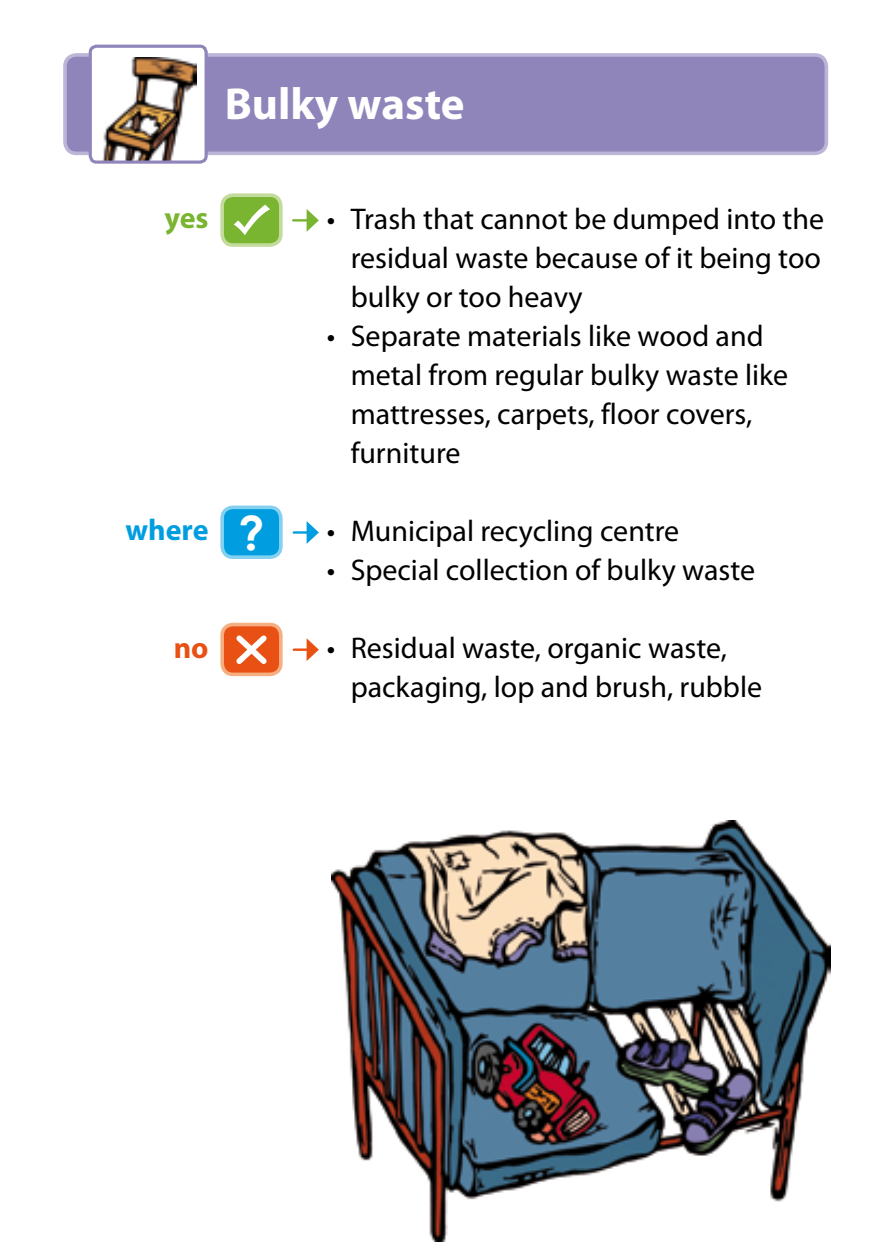
<style>
.page{position:relative;width:893px;height:1259px;background:#fff}
.page>*{position:absolute;margin:0;border:0;box-sizing:border-box;transform-origin:0 0}
.t1{font:700 45px "Myriad Pro";color:#fff}
.t2{font:30px/39px "Myriad Pro";color:#000}
.t3{font:700 30px "Myriad Pro";color:#009ee0}
.t4{font:700 30px "Myriad Pro";color:#79b530}
.t5{font:700 30px "Myriad Pro";color:#e85113}
.s1{font-family:"Century Gothic";font-size:46.5px;color:#fff}
</style>
<div class="page">
<div style="left:65px;top:55px;width:761px;height:98px;background:#9085ba;border-radius:11px"></div>
<div style="left:63px;top:53px;width:765px;height:102px;border:4px solid #bcb5d7;border-radius:11px"></div>
<div style="left:90px;top:46px;width:116px;height:116px;background:#fff;border-radius:6px"></div>
<img style="left:102px;top:57px;width:94px;height:103px">
<div style="left:89px;top:45px;width:119px;height:119px;border:3px solid #9085ba;border-radius:6px"></div>
<img style="left:332px;top:820px;width:498px;height:421px">
<svg style="left:293px;top:209px;width:26px;height:23px"></svg>
<div style="left:222px;top:195px;width:59px;height:50px;background:#79b530;border-radius:11px"></div>
<div style="left:220px;top:193px;width:63px;height:54px;border:4px solid #c4db9e;border-radius:11px"></div>
<svg style="left:234px;top:205px;width:36px;height:30px"></svg>
<div style="left:222px;top:507px;width:59px;height:50px;background:#009ee0;border-radius:11px"></div>
<div style="left:220px;top:505px;width:63px;height:54px;border:4px solid #84d0f0;border-radius:11px"></div>
<hr style="left:294px;top:531px;width:14px;height:3px;background:#009ee0">
<svg style="left:307px;top:521px;width:12px;height:23px"></svg>
<hr style="left:294px;top:648px;width:14px;height:3px;background:#e85113">
<svg style="left:307px;top:638px;width:12px;height:23px"></svg>
<div style="left:222px;top:624px;width:59px;height:50px;background:#e85113;border-radius:11px"></div>
<div style="left:220px;top:623px;width:63px;height:53px;border:4px solid #f6af81;border-radius:11px"></div>
<svg style="left:236px;top:635px;width:31px;height:29px"></svg>
<h1 class="t1" style="left:225px;top:75px;width:241px">Bulky waste</h1>
<p class="t4" style="left:164px;top:198px;width:46px">yes</p>
<p class="t2" style="left:351px;top:199px;width:475px;text-align:justify;text-indent:-24px">• Trash that cannot be dumped into the residual waste because of it being too bulky or too heavy</p>
<p class="t2" style="left:351px;top:315px;width:439px;text-indent:-24px">• Separate materials like wood and metal from regular bulky waste like mattresses, carpets, floor covers, furniture</p>
<p class="t3" style="left:125px;top:510px;width:141px">where <span class="s1">?</span></p>
<p class="t5" style="left:174px;top:628px;width:36px">no</p>
<p class="t2" style="left:327px;top:510px;width:354px">• Municipal recycling centre</p>
<p class="t2" style="left:327px;top:549px;width:430px">• Special collection of bulky waste</p>
<p class="t2" style="left:351px;top:627px;width:413px;text-indent:-24px">• Residual waste, organic waste, packaging, lop and brush, rubble</p>
</div>
